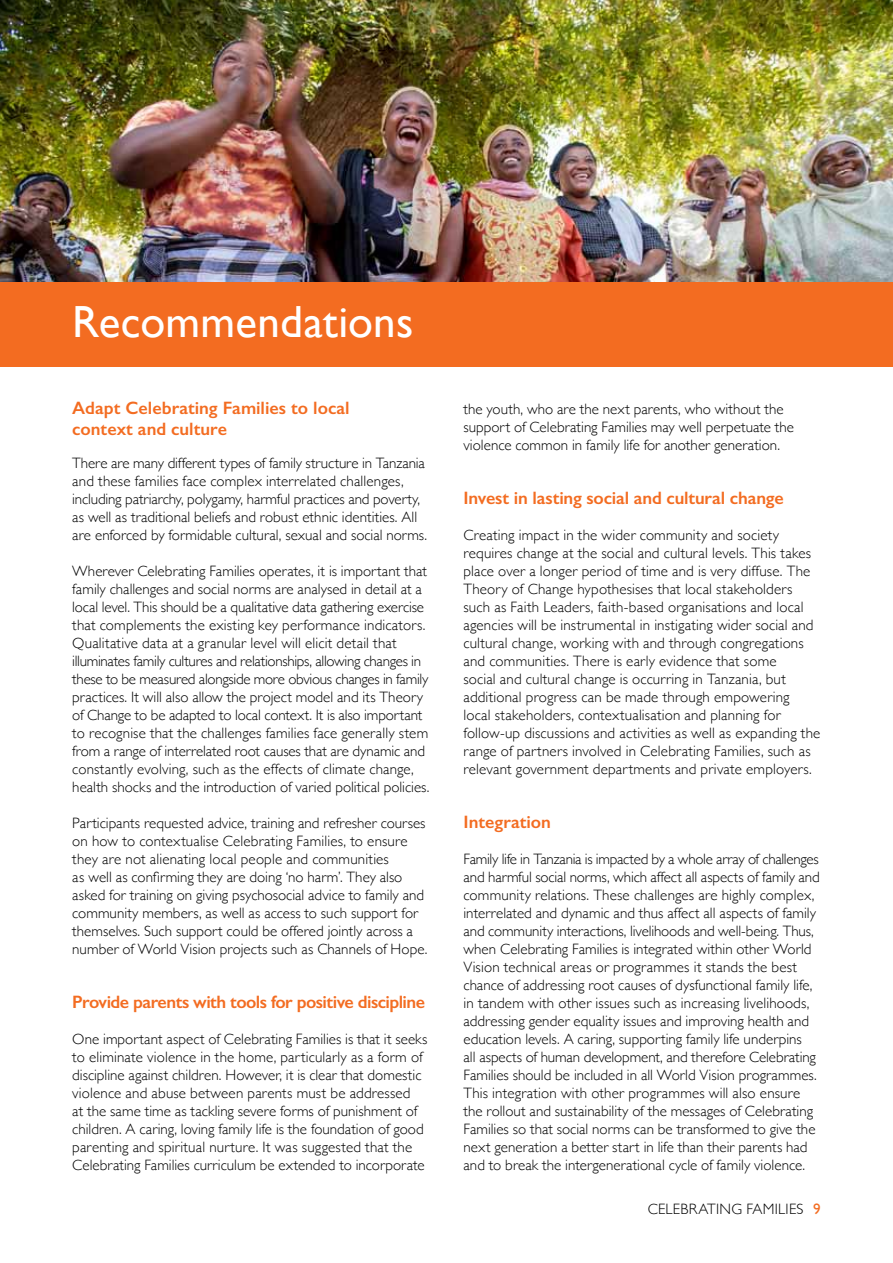
<style>
.page{position:relative;width:893px;height:1263px;background:#fff}
.page>*{position:absolute;margin:0;border:0;box-sizing:border-box;transform-origin:0 0}
.t1{font:45px "Gill Sans";letter-spacing:.005em;color:#fff}
.t2{font:600 18px/21px "Gill Sans";letter-spacing:-.005em;color:#f36c21}
.t3{font:600 18px "Gill Sans";letter-spacing:-.03em;color:#f36c21}
.t4{font:300 15px/18px "Gill Sans";letter-spacing:.005em;color:#000}
.s1{font-weight:400;color:#f36c21}
</style>
<div class="page">
<img style="left:0;top:0;width:893px;height:282px">
<div style="left:0;top:282px;width:893px;height:84px;background:#f36c21"></div>
<h1 class="t1" style="left:72px;top:295px;width:343px">Recommendations</h1>
<p class="t2" style="left:72px;top:397px;width:279px">Adapt Celebrating Families to local context and culture</p>
<p class="t4" style="left:72px;top:453px;width:356px">There are many different types of family structure in Tanzania and these families face complex interrelated challenges, including patriarchy, polygamy, harmful practices and poverty, as well as traditional beliefs and robust ethnic identities. All are enforced by formidable cultural, sexual and social norms.</p>
<p class="t4" style="left:72px;top:561px;width:359px">Wherever Celebrating Families operates, it is important that family challenges and social norms are analysed in detail at a local level. This should be a qualitative data gathering exercise that complements the existing key performance indicators.<br>Qualitative data at a granular level will elicit detail that illuminates family cultures and relationships, allowing changes in these to be measured alongside more obvious changes in family practices. It will also allow the project model and its Theory of Change to be adapted to local context. It is also important to recognise that the challenges families face generally stem from a range of interrelated root causes that are dynamic and constantly evolving, such as the effects of climate change, health shocks and the introduction of varied political policies.</p>
<p class="t4" style="left:72px;top:813px;width:357px">Participants requested advice, training and refresher courses on how to contextualise Celebrating Families, to ensure they are not alienating local people and communities<br>as well as confirming they are doing ‘no harm’. They also asked for training on giving psychosocial advice to family and community members, as well as access to such support for themselves. Such support could be offered jointly across a number of World Vision projects such as Channels of Hope.</p>
<p class="t3" style="left:72px;top:991px;width:354px">Provide parents with tools for positive discipline</p>
<p class="t4" style="left:72px;top:1029px;width:357px">One important aspect of Celebrating Families is that it seeks to eliminate violence in the home, particularly as a form of discipline against children. However, it is clear that domestic violence and abuse between parents must be addressed<br>at the same time as tackling severe forms of punishment of children. A caring, loving family life is the foundation of good parenting and spiritual nurture. It was suggested that the Celebrating Families curriculum be extended to incorporate</p>
<p class="t4" style="left:463px;top:399px;width:332px">the youth, who are the next parents, who without the support of Celebrating Families may well perpetuate the violence common in family life for another generation.</p>
<p class="t2" style="left:463px;top:487px;width:322px">Invest in lasting social and cultural change</p>
<p class="t4" style="left:463px;top:525px;width:358px">Creating impact in the wider community and society requires change at the social and cultural levels. This takes place over a longer period of time and is very diffuse. The Theory of Change hypothesises that local stakeholders such as Faith Leaders, faith-based organisations and local agencies will be instrumental in instigating wider social and cultural change, working with and through congregations and communities. There is early evidence that some<br>social and cultural change is occurring in Tanzania, but additional progress can be made through empowering local stakeholders, contextualisation and planning for follow-up discussions and activities as well as expanding the range of partners involved in Celebrating Families, such as relevant government departments and private employers.</p>
<p class="t2" style="left:463px;top:811px;width:89px">Integration</p>
<p class="t4" style="left:463px;top:849px;width:358px">Family life in Tanzania is impacted by a whole array of challenges and harmful social norms, which affect all aspects of family and community relations. These challenges are highly complex, interrelated and dynamic and thus affect all aspects of family and community interactions, livelihoods and well-being. Thus, when Celebrating Families is integrated within other World Vision technical areas or programmes it stands the best chance of addressing root causes of dysfunctional family life, in tandem with other issues such as increasing livelihoods, addressing gender equality issues and improving health and education levels. A caring, supporting family life underpins<br>all aspects of human development, and therefore Celebrating Families should be included in all World Vision programmes.<br>This integration with other programmes will also ensure the rollout and sustainability of the messages of Celebrating Families so that social norms can be transformed to give the next generation a better start in life than their parents had and to break the intergenerational cycle of family violence.</p>
<p class="t4" style="left:648px;top:1199px;width:175px">CELEBRATING FAMILIES <span class="s1">9</span></p>
</div>
